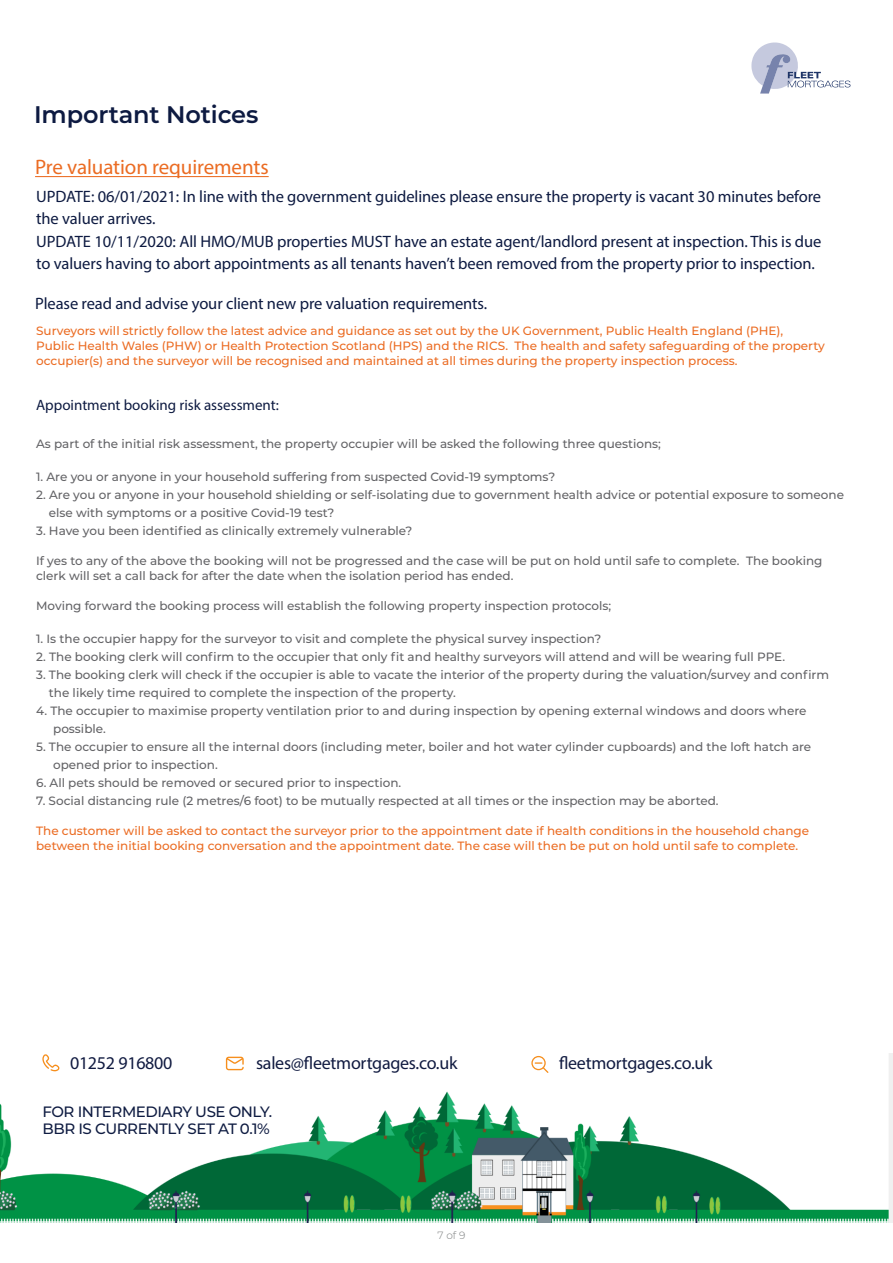
<style>
.page{position:relative;width:893px;height:1263px;background:#fff}
.page>*{position:absolute;margin:0;border:0;box-sizing:border-box;transform-origin:0 0}
.paragraph_heading{font:600 24px "Montserrat";letter-spacing:-.005em;color:#0d1a41}
.paragraph_heading-2{font:21px "Myriad Pro";letter-spacing:-.005em;color:#eb6c23}
.t1{font:18px "Myriad Pro";letter-spacing:-.015em;color:#111b41}
.paragraph_heading-3{font:16.5px/22.5px "Myriad Pro";letter-spacing:-.005em;color:#0d1a41}
.t2{font:500 15px/16.5px "Montserrat";letter-spacing:-.03em;color:#0f1c42}
.TABLE_LEFT{font:15px "Myriad Pro";color:#0d1a41}
.TABLE_LEFT-2{font:500 12px/15px "Montserrat";color:#636366}
.TABLE_LEFT-3{font:500 12px/15px "Montserrat";color:#eb6c23}
.t3{font:300 10.5px "Montserrat";color:#7c7f7f}
</style>
<div class="page">
<img style="left:0;top:1053px;width:893px;height:169px">
<svg style="left:751px;top:43px;width:99px;height:51px"></svg>
<svg style="left:42px;top:1054px;width:17px;height:17px"></svg>
<svg style="left:226px;top:1057px;width:18px;height:13px"></svg>
<svg style="left:531px;top:1056px;width:17px;height:17px"></svg>
<hr style="left:35px;top:176px;width:234px;height:1px;background:#eb6c23">
<p class="paragraph_heading" style="left:34px;top:98px;width:226px">Important Notices</p>
<p class="paragraph_heading-2" style="left:35px;top:154px;width:235px">Pre valuation requirements</p>
<p class="paragraph_heading-3" style="left:36px;top:185px;width:786px">UPDATE: 06/01/2021: In line with the government guidelines please ensure the property is vacant 30 minutes before the valuer arrives.</p>
<p class="paragraph_heading-3" style="left:36px;top:230px;width:787px">UPDATE 10/11/2020: All HMO/MUB properties MUST have an estate agent/landlord present at inspection. This is due to valuers having to abort appointments as all tenants haven’t been removed from the property prior to inspection.</p>
<p class="paragraph_heading-3" style="left:35px;top:292px;width:454px">Please read and advise your client new pre valuation requirements.</p>
<p class="TABLE_LEFT-3" style="left:36px;top:322px;width:790px">Surveyors will strictly follow the latest advice and guidance as set out by the UK Government, Public Health England (PHE),<br>Public Health Wales (PHW) or Health Protection Scotland (HPS) and the RICS. The health and safety safeguarding of the property occupier(s) and the surveyor will be recognised and maintained at all times during the property inspection process.</p>
<p class="TABLE_LEFT" style="left:36px;top:395px;width:244px">Appointment booking risk assessment:</p>
<p class="TABLE_LEFT-2" style="left:36px;top:436px;width:626px">As part of the initial risk assessment, the property occupier will be asked the following three questions;</p>
<p class="TABLE_LEFT-2" style="left:36px;top:469px;width:521px">1. Are you or anyone in your household suffering from suspected Covid-19 symptoms?</p>
<p class="TABLE_LEFT-2" style="left:36px;top:487px;width:809px">2. Are you or anyone in your household shielding or self-isolating due to government health advice or potential exposure to someone</p>
<p class="TABLE_LEFT-2" style="left:49px;top:505px;width:287px">else with symptoms or a positive Covid-19 test?</p>
<p class="TABLE_LEFT-2" style="left:36px;top:523px;width:378px">3. Have you been identified as clinically extremely vulnerable?</p>
<p class="TABLE_LEFT-2" style="left:36px;top:553px;width:788px">If yes to any of the above the booking will not be progressed and the case will be put on hold until safe to complete. The booking clerk will set a call back for after the date when the isolation period has ended.</p>
<p class="TABLE_LEFT-2" style="left:36px;top:598px;width:577px">Moving forward the booking process will establish the following property inspection protocols;</p>
<p class="TABLE_LEFT-2" style="left:36px;top:631px;width:567px">1. Is the occupier happy for the surveyor to visit and complete the physical survey inspection?</p>
<p class="TABLE_LEFT-2" style="left:36px;top:649px;width:750px">2. The booking clerk will confirm to the occupier that only fit and healthy surveyors will attend and will be wearing full PPE.</p>
<p class="TABLE_LEFT-2" style="left:36px;top:667px;width:794px">3. The booking clerk will check if the occupier is able to vacate the interior of the property during the valuation/survey and confirm</p>
<p class="TABLE_LEFT-2" style="left:49px;top:685px;width:408px">the likely time required to complete the inspection of the property.</p>
<p class="TABLE_LEFT-2" style="left:36px;top:703px;width:772px">4. The occupier to maximise property ventilation prior to and during inspection by opening external windows and doors where</p>
<p class="TABLE_LEFT-2" style="left:53px;top:721px;width:54px">possible.</p>
<p class="TABLE_LEFT-2" style="left:36px;top:739px;width:777px">5. The occupier to ensure all the internal doors (including meter, boiler and hot water cylinder cupboards) and the loft hatch are</p>
<p class="TABLE_LEFT-2" style="left:53px;top:757px;width:166px">opened prior to inspection.</p>
<p class="TABLE_LEFT-2" style="left:36px;top:775px;width:367px">6. All pets should be removed or secured prior to inspection.</p>
<p class="TABLE_LEFT-2" style="left:36px;top:793px;width:684px">7. Social distancing rule (2 metres/6 foot) to be mutually respected at all times or the inspection may be aborted.</p>
<p class="TABLE_LEFT-3" style="left:36px;top:823px;width:775px">The customer will be asked to contact the surveyor prior to the appointment date if health conditions in the household change between the initial booking conversation and the appointment date. The case will then be put on hold until safe to complete.</p>
<h3 class="t1" style="left:70px;top:1052px;width:104px">01252 916800</h3>
<h3 class="t1" style="left:256px;top:1052px;width:203px">sales@fleetmortgages.co.uk</h3>
<h3 class="t1" style="left:559px;top:1052px;width:155px">fleetmortgages.co.uk</h3>
<p class="t2" style="left:43px;top:1103px;width:231px">FOR INTERMEDIARY USE ONLY.<br>BBR IS CURRENTLY SET AT 0.1%</p>
<p class="t3" style="left:438px;top:1228px;width:29px">7 of 9</p>
</div>
